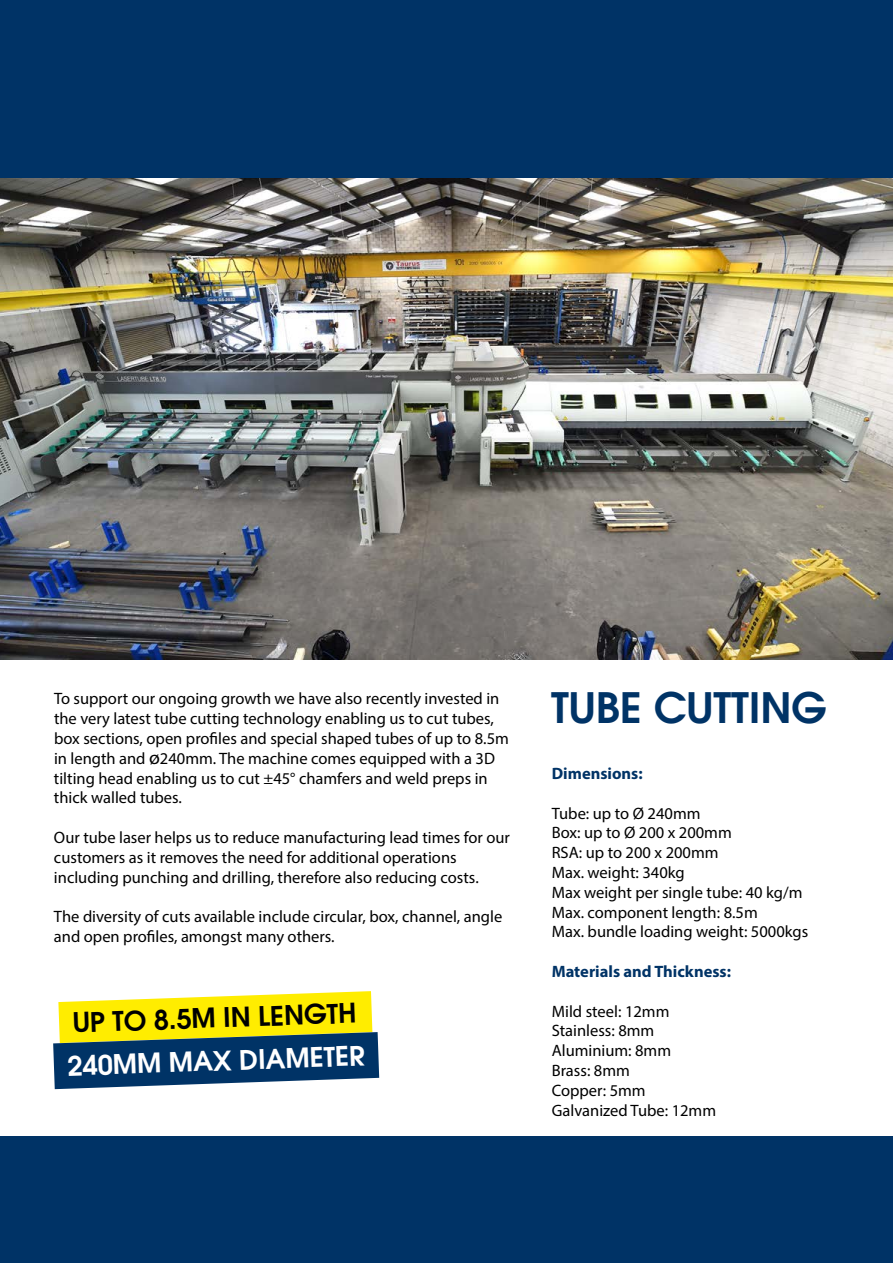
<style>
.page{position:relative;width:893px;height:1263px;background:#fff}
.page>*{position:absolute;margin:0;border:0;box-sizing:border-box;transform-origin:0 0}
.t1{font:600 42px "Avant Garde";color:#036}
.t2{font:600 27px "Avant Garde";color:#000}
.t3{font:600 27px "Avant Garde";color:#fff}
.t4{font:16.5px/19.8px "Myriad Pro";color:#000}
.t5{font:700 16.5px "Myriad Pro";color:#036}
.s1{font-size:18.75px}
</style>
<div class="page">
<img style="left:0;top:178px;width:893px;height:481px">
<div style="left:0;top:0;width:893px;height:178px;background:#036"></div>
<div style="left:0;top:1136px;width:893px;height:127px;background:#036"></div>
<svg style="left:53px;top:991px;width:326px;height:98px;background:#889851"></svg>
<p class="t4" style="left:54px;top:689px;width:456px">To support our ongoing growth we have also recently invested in the very latest tube cutting technology enabling us to cut tubes, box sections, open profiles and special shaped tubes of up to 8.5m in length and <span class="s1">ø</span>240mm. The machine comes equipped with a 3D tilting head enabling us to cut ±45° chamfers and weld preps in thick walled tubes.</p>
<p class="t4" style="left:54px;top:827px;width:457px">Our tube laser helps us to reduce manufacturing lead times for our customers as it removes the need for additional operations including punching and drilling, therefore also reducing costs.</p>
<p class="t4" style="left:54px;top:906px;width:450px">The diversity of cuts available include circular, box, channel, angle and open profiles, amongst many others.</p>
<h2 class="t2" style="left:72px;top:1004px;width:285px;rotate:-2deg">UP TO 8.5M IN LENGTH</h2>
<h2 class="t3" style="left:67px;top:1048px;width:299px;rotate:-2deg">240MM MAX DIAMETER</h2>
<h1 class="t1" style="left:551px;top:679px;width:277px">TUBE CUTTING</h1>
<p class="t5" style="left:552px;top:763px;width:92px">Dimensions:</p>
<p class="t4" style="left:552px;top:803px;width:258px">Tube: up to Ø 240mm<br>Box: up to Ø 200 x 200mm<br>RSA: up to 200 x 200mm<br>Max. weight: 340kg<br>Max weight per single tube: 40 kg/m<br>Max. component length: 8.5m<br>Max. bundle loading weight: 5000kgs</p>
<p class="t5" style="left:552px;top:961px;width:181px">Materials and Thickness:</p>
<p class="t4" style="left:552px;top:1001px;width:166px">Mild steel: 12mm<br>Stainless: 8mm<br>Aluminium: 8mm<br>Brass: 8mm<br>Copper: 5mm<br>Galvanized Tube: 12mm</p>
</div>
